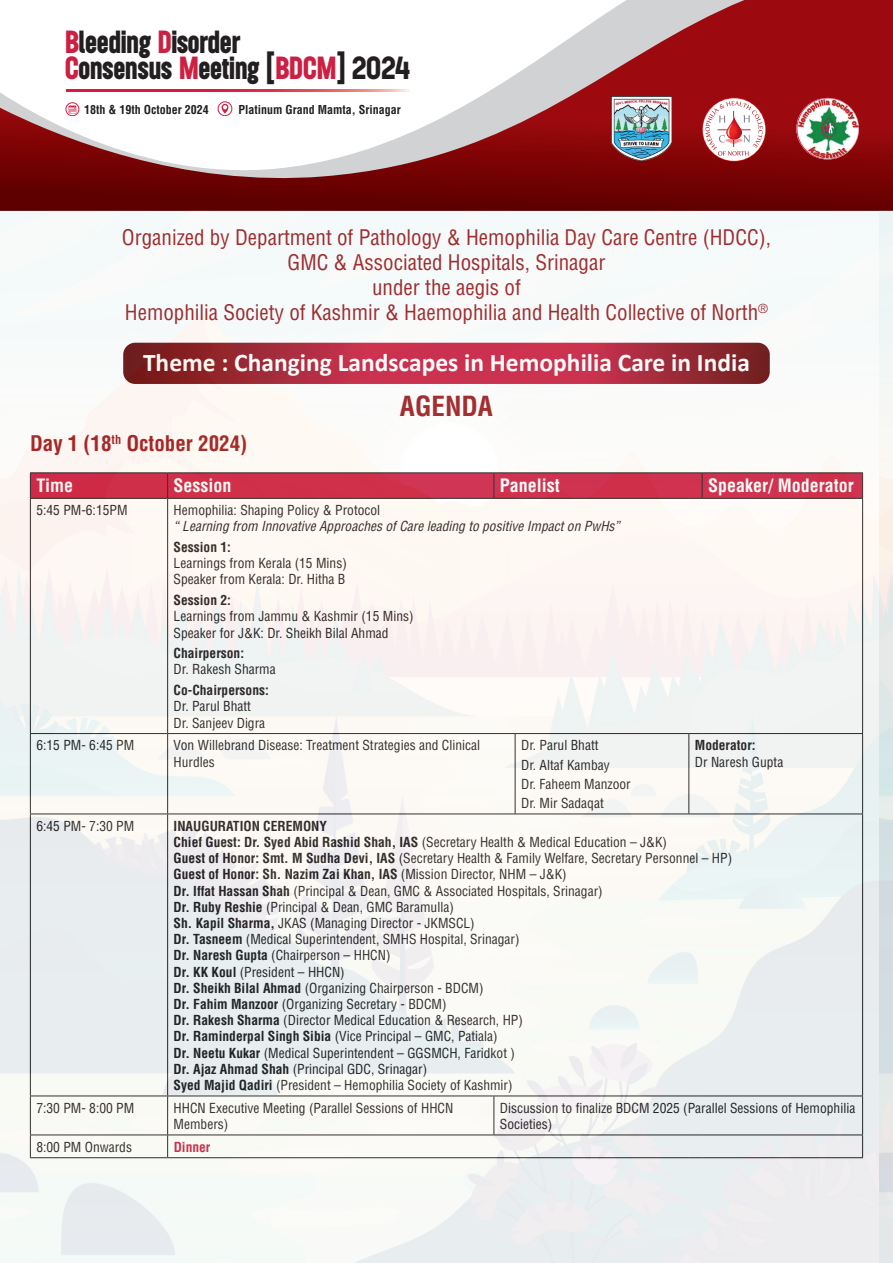
<style>
.page{position:relative;width:893px;height:1263px;background:#fff}
.page>*{position:absolute;margin:0;border:0;box-sizing:border-box;transform-origin:0 0}
.t1{font:700 34.5px/25.5px "Roundkey";letter-spacing:-.005em;color:#231f20}
.t2{font:700 condensed 27px "Helvetica CE";color:#9d1c1f}
.t3{font:700 25.5px "Calibri";color:#fff}
.t4{font:condensed 21px/25.2px "Helvetica CE";color:#9d1c1f;text-align:center}
.t5{font:700 condensed 21px "Helvetica CE";color:#9d1c1f}
.t6{font:700 condensed 18px "Helvetica";color:#fff}
.t7{font:condensed 13.5px/16.2px "Helvetica CE";color:#231f20}
.t8{font:italic condensed 13.5px "Helvetica CE";color:#231f20}
.t9{font:700 condensed 13.5px "Helvetica CE";color:#231f20}
.t10{font:700 condensed 13.5px "Helvetica CE";color:#cc2043}
.t11{font:700 condensed 12px "Helvetica CE";color:#231f20}
.s1{color:#cc2043}
.s2{font-weight:700}
</style>
<div class="page">
<svg style="left:0;top:0;width:893px;height:211px"></svg>
<svg style="left:68px;top:105px;width:8px;height:8px"></svg>
<div style="left:66px;top:103px;width:13px;height:13px;border:1px solid #cd1f42;border-radius:50%"></div>
<svg style="left:221px;top:104px;width:8px;height:10px"></svg>
<div style="left:218px;top:102px;width:14px;height:14px;border:1px solid #cd1f42;border-radius:50%"></div>
<svg style="left:66px;top:89px;width:343px;height:2px"></svg>
<div style="left:703px;top:98px;width:62px;height:63px;background:#fff;border-radius:50%"></div>
<svg style="left:705px;top:101px;width:58px;height:55px"></svg>
<img style="left:725px;top:115px;width:17px;height:29px">
<img style="left:612px;top:97px;width:60px;height:64px">
<img style="left:796px;top:98px;width:63px;height:61px">
<img style="left:0;top:211px;width:893px;height:1052px">
<h1 class="t1" style="left:65px;top:28px;width:346px"><span class="s1">B</span>leeding <span class="s1">D</span>isorder<br><span class="s1">C</span>onsensus <span class="s1">M</span>eeting [<span class="s1">BDCM</span>] 2024</h1>
<p class="t11" style="left:84px;top:103px;width:126px">18th &amp; 19th October 2024</p>
<p class="t11" style="left:238px;top:103px;width:164px">Platinum Grand Mamta, Srinagar</p>
<h3 class="t4" style="left:122px;top:224px;width:651px">Organized by Department of Pathology &amp; Hemophilia Day Care Centre (HDCC), GMC &amp; Associated Hospitals, Srinagar<br>under the aegis of<br>Hemophilia Society of Kashmir &amp; Haemophilia and Health Collective of North<sup>®</sup></h3>
<h3 class="t3" style="left:143px;top:345px;width:608px">Theme : Changing Landscapes in Hemophilia Care in India</h3>
<h2 class="t2" style="left:400px;top:389px;width:95px">AGENDA</h2>
<h3 class="t5" style="left:30px;top:430px;width:219px">Day 1 (18<sup>th</sup> October 2024)</h3>
<h3 class="t6" style="left:36px;top:474px;width:38px">Time</h3>
<h3 class="t6" style="left:174px;top:474px;width:59px">Session</h3>
<h3 class="t6" style="left:500px;top:474px;width:62px">Panelist</h3>
<h3 class="t6" style="left:708px;top:474px;width:147px">Speaker/ Moderator</h3>
<p class="t7" style="left:36px;top:502px;width:93px">5:45 PM-6:15PM</p>
<p class="t7" style="left:174px;top:502px;width:208px">Hemophilia: Shaping Policy &amp; Protocol</p>
<p class="t8" style="left:174px;top:518px;width:448px">“ Learning from Innovative Approaches of Care leading to positive Impact on PwHs”</p>
<p class="t9" style="left:174px;top:539px;width:59px">Session 1:</p>
<p class="t7" style="left:174px;top:555px;width:175px">Learnings from Kerala (15 Mins)<br>Speaker from Kerala: Dr. Hitha B</p>
<p class="t9" style="left:174px;top:592px;width:59px">Session 2:</p>
<p class="t7" style="left:174px;top:608px;width:241px">Learnings from Jammu &amp; Kashmir (15 Mins)<br>Speaker for J&amp;K: Dr. Sheikh Bilal Ahmad</p>
<p class="t9" style="left:174px;top:645px;width:72px">Chairperson:</p>
<p class="t7" style="left:174px;top:661px;width:104px">Dr. Rakesh Sharma</p>
<p class="t9" style="left:174px;top:682px;width:97px">Co-Chairpersons:</p>
<p class="t7" style="left:174px;top:698px;width:93px">Dr. Parul Bhatt<br>Dr. Sanjeev Digra</p>
<p class="t7" style="left:36px;top:737px;width:99px">6:15 PM- 6:45 PM</p>
<p class="t7" style="left:174px;top:737px;width:308px">Von Willebrand Disease: Treatment Strategies and Clinical<br>Hurdles</p>
<p class="t7" style="left:521px;top:736px;width:111px;line-height:19.2px">Dr. Parul Bhatt<br>Dr. Altaf Kambay<br>Dr. Faheem Manzoor<br>Dr. Mir Sadaqat</p>
<p class="t9" style="left:695px;top:737px;width:62px">Moderator:</p>
<p class="t7" style="left:695px;top:753px;width:90px">Dr Naresh Gupta</p>
<p class="t7" style="left:36px;top:817px;width:99px">6:45 PM- 7:30 PM</p>
<p class="t7" style="left:174px;top:817px;width:560px"><span class="s2">INAUGURATION CEREMONY<br>Chief Guest: Dr. Syed Abid Rashid Shah, IAS</span> (Secretary Health &amp; Medical Education – J&amp;K)<br><span class="s2">Guest of Honor: Smt. M Sudha Devi, IAS</span> (Secretary Health &amp; Family Welfare, Secretary Personnel – HP)<br><span class="s2">Guest of Honor: Sh. Nazim Zai Khan, IAS</span> (Mission Director, NHM – J&amp;K)<br><span class="s2">Dr. Iffat Hassan Shah</span> (Principal &amp; Dean, GMC &amp; Associated Hospitals, Srinagar)<br><span class="s2">Dr. Ruby Reshie</span> (Principal &amp; Dean, GMC Baramulla)<br><span class="s2">Sh. Kapil Sharma,</span> JKAS (Managing Director - JKMSCL)<br><span class="s2">Dr. Tasneem</span> (Medical Superintendent, SMHS Hospital, Srinagar)<br><span class="s2">Dr. Naresh Gupta</span> (Chairperson – HHCN)<br><span class="s2">Dr. KK Koul</span> (President – HHCN)<br><span class="s2">Dr. Sheikh Bilal Ahmad</span> (Organizing Chairperson - BDCM)<br><span class="s2">Dr. Fahim Manzoor</span> (Organizing Secretary - BDCM)<br><span class="s2">Dr. Rakesh Sharma</span> (Director Medical Education &amp; Research, HP)<br><span class="s2">Dr. Raminderpal Singh Sibia</span> (Vice Principal – GMC, Patiala)<br><span class="s2">Dr. Neetu Kukar</span> (Medical Superintendent – GGSMCH, Faridkot )<br><span class="s2">Dr. Ajaz Ahmad Shah</span> (Principal GDC, Srinagar)<br><span class="s2">Syed Majid Qadiri</span> (President – Hemophilia Society of Kashmir)</p>
<p class="t7" style="left:36px;top:1099px;width:99px">7:30 PM- 8:00 PM</p>
<p class="t7" style="left:174px;top:1099px;width:281px">HHCN Executive Meeting (Parallel Sessions of HHCN<br>Members)</p>
<p class="t7" style="left:500px;top:1099px;width:357px">Discussion to finalize BDCM 2025 (Parallel Sessions of Hemophilia<br>Societies)</p>
<p class="t7" style="left:36px;top:1138px;width:97px">8:00 PM Onwards</p>
<p class="t10" style="left:174px;top:1138px;width:38px">Dinner</p>
</div>
